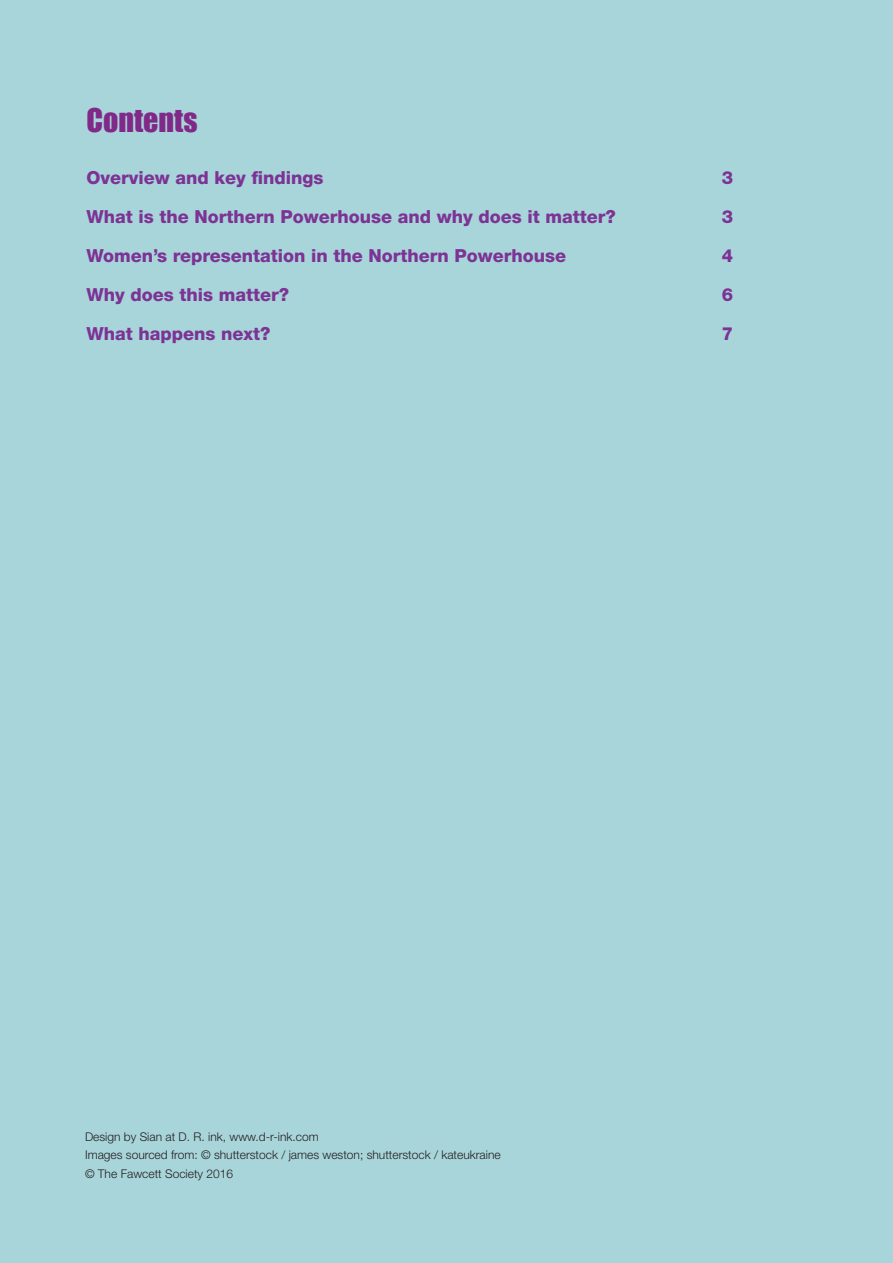
<style>
.page{position:relative;width:893px;height:1263px;background:#a8d5da}
.page>*{position:absolute;margin:0;border:0;box-sizing:border-box;transform-origin:0 0}
.a_head{font:30px "Impact";color:#802988}
.b_head{font:800 18px "Helvetica Neue";color:#7c3394}
.body_10pt{font:300 12px "Helvetica Neue";color:#231f20}
</style>
<div class="page">
<p class="a_head" style="left:86px;top:97px;width:113px">CONTENTS</p>
<p class="b_head" style="left:86px;top:167px;width:239px">Overview and key findings</p>
<p class="b_head" style="left:722px;top:167px;width:13px">3</p>
<p class="b_head" style="left:86px;top:206px;width:531px">What is the Northern Powerhouse and why does it matter?</p>
<p class="b_head" style="left:722px;top:206px;width:13px">3</p>
<p class="b_head" style="left:86px;top:245px;width:481px">Women’s representation in the Northern Powerhouse</p>
<p class="b_head" style="left:722px;top:245px;width:13px">4</p>
<p class="b_head" style="left:86px;top:284px;width:204px">Why does this matter?</p>
<p class="b_head" style="left:722px;top:284px;width:13px">6</p>
<p class="b_head" style="left:86px;top:323px;width:186px">What happens next?</p>
<p class="b_head" style="left:722px;top:323px;width:13px">7</p>
<p class="body_10pt" style="left:85px;top:1129px;width:235px">Design by Sian at D. R. ink, www.d-r-ink.com</p>
<p class="body_10pt" style="left:85px;top:1148px;width:417px">Images sourced from: © shutterstock / james weston; shutterstock / kateukraine</p>
<p class="body_10pt" style="left:85px;top:1166px;width:150px">© The Fawcett Society 2016</p>
</div>
